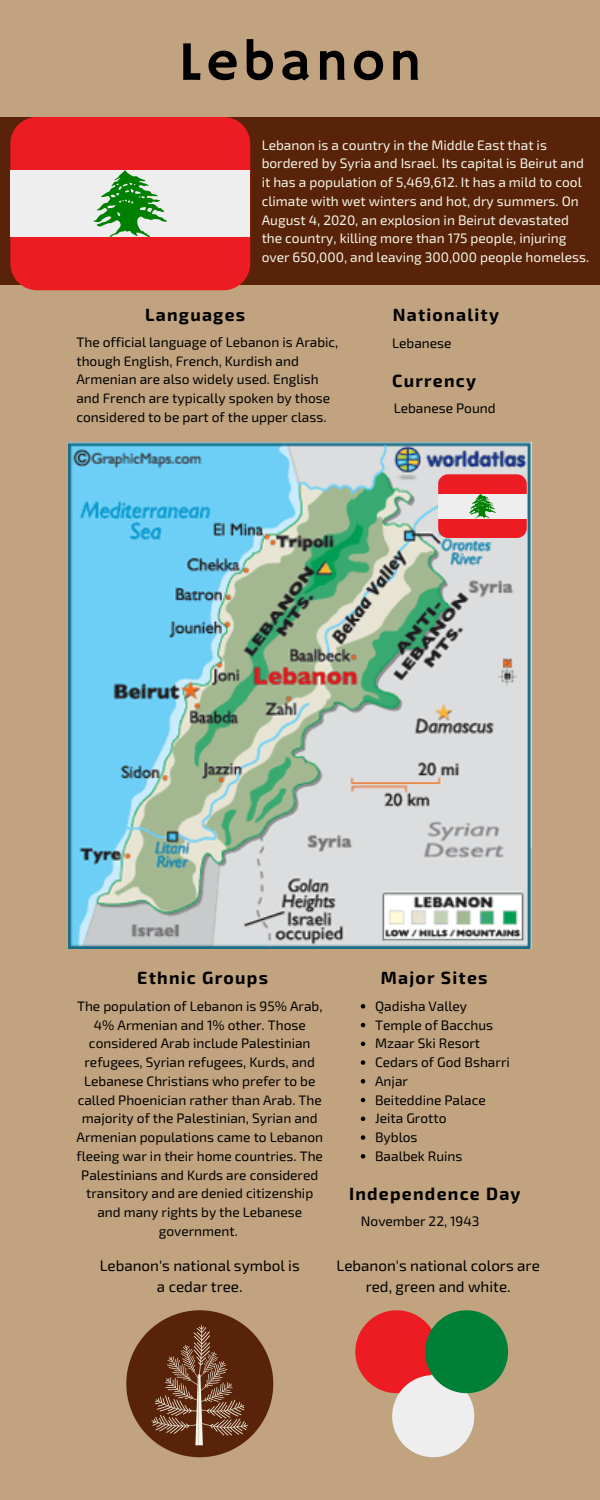
<style>
.page{position:relative;width:600px;height:1500px;background:#c1a37f}
.page>*{position:absolute;margin:0;border:0;box-sizing:border-box;transform-origin:0 0}
.t1{font:56px "Hammersmith One";letter-spacing:.07em;color:#000}
.t2{font:700 17.7px "Exo 2";letter-spacing:.07em;color:#000}
.t3{font:15.2px/21px "Exo 2";color:#000;text-align:center}
.t4{font:13.7px/18.8px "Exo 2";color:#000}
.t5{font:13.7px/18.8px "Exo 2";color:#f6f6e9}
</style>
<div class="page">
<div style="left:0;top:117px;width:600px;height:168px;background:#582308"></div>
<svg style="left:355px;top:1310px;width:153px;height:147px"></svg>
<div style="left:10px;top:117px;width:240px;height:173px;background:#ed1c23;border-radius:27px"></div>
<div style="left:10px;top:170px;width:240px;height:67px;background:#eee"></div>
<svg style="left:93px;top:170px;width:74px;height:67px"></svg>
<img style="left:68px;top:443px;width:464px;height:506px">
<div style="left:438px;top:474px;width:89px;height:64px;background:#ed1c23;border-radius:10px"></div>
<div style="left:438px;top:494px;width:89px;height:24px;background:#eee"></div>
<svg style="left:469px;top:494px;width:27px;height:24px"></svg>
<svg style="left:126px;top:1310px;width:147px;height:147px"></svg>
<svg style="left:198px;top:1352px;width:17px;height:27px"></svg>
<svg style="left:361px;top:1004px;width:4px;height:5px"></svg>
<svg style="left:361px;top:1023px;width:4px;height:4px"></svg>
<svg style="left:361px;top:1042px;width:4px;height:4px"></svg>
<svg style="left:361px;top:1060px;width:4px;height:5px"></svg>
<svg style="left:361px;top:1079px;width:4px;height:5px"></svg>
<svg style="left:361px;top:1098px;width:4px;height:4px"></svg>
<svg style="left:361px;top:1117px;width:4px;height:4px"></svg>
<svg style="left:361px;top:1135px;width:4px;height:5px"></svg>
<svg style="left:361px;top:1154px;width:4px;height:5px"></svg>
<h1 class="t1" style="left:179px;top:29px;width:244px">Lebanon</h1>
<p class="t5" style="left:262px;top:135px;width:329px">Lebanon is a country in the Middle East that is bordered by Syria and Israel. Its capital is Beirut and it has a population of 5,469,612. It has a mild to cool climate with wet winters and hot, dry summers. On August 4, 2020, an explosion in Beirut devastated the country, killing more than 175 people, injuring over 650,000, and leaving 300,000 people homeless.</p>
<p class="t2" style="left:145px;top:303px;width:102px">Languages</p>
<p class="t2" style="left:393px;top:303px;width:108px">Nationality</p>
<p class="t4" style="left:76px;top:332px;width:263px">The official language of Lebanon is Arabic, though English, French, Kurdish and Armenian are also widely used. English and French are typically spoken by those considered to be part of the upper class.</p>
<p class="t4" style="left:392px;top:333px;width:61px">Lebanese</p>
<p class="t2" style="left:392px;top:369px;width:85px">Currency</p>
<p class="t4" style="left:394px;top:398px;width:103px">Lebanese Pound</p>
<p class="t2" style="left:137px;top:966px;width:132px">Ethnic Groups</p>
<p class="t4" style="left:76px;top:996px;width:248px;text-align:center">The population of Lebanon is 95% Arab, 4% Armenian and 1% other. Those considered Arab include Palestinian refugees, Syrian refugees, Kurds, and Lebanese Christians who prefer to be called Phoenician rather than Arab. The majority of the Palestinian, Syrian and Armenian populations came to Lebanon fleeing war in their home countries. The Palestinians and Kurds are considered transitory and are denied citizenship and many rights by the Lebanese government.</p>
<p class="t2" style="left:381px;top:966px;width:108px">Major Sites</p>
<p class="t4" style="left:375px;top:996px;width:136px">Qadisha Valley<br>Temple of Bacchus<br>Mzaar Ski Resort<br>Cedars of God Bsharri<br>Anjar<br>Beiteddine Palace<br>Jeita Grotto<br>Byblos<br>Baalbek Ruins</p>
<p class="t2" style="left:349px;top:1183px;width:173px">Independence Day</p>
<p class="t4" style="left:361px;top:1212px;width:120px">November 22, 1943</p>
<p class="t3" style="left:100px;top:1255px;width:202px">Lebanon's national symbol is a cedar tree.</p>
<p class="t3" style="left:337px;top:1255px;width:205px">Lebanon's national colors are red, green and white.</p>
</div>
